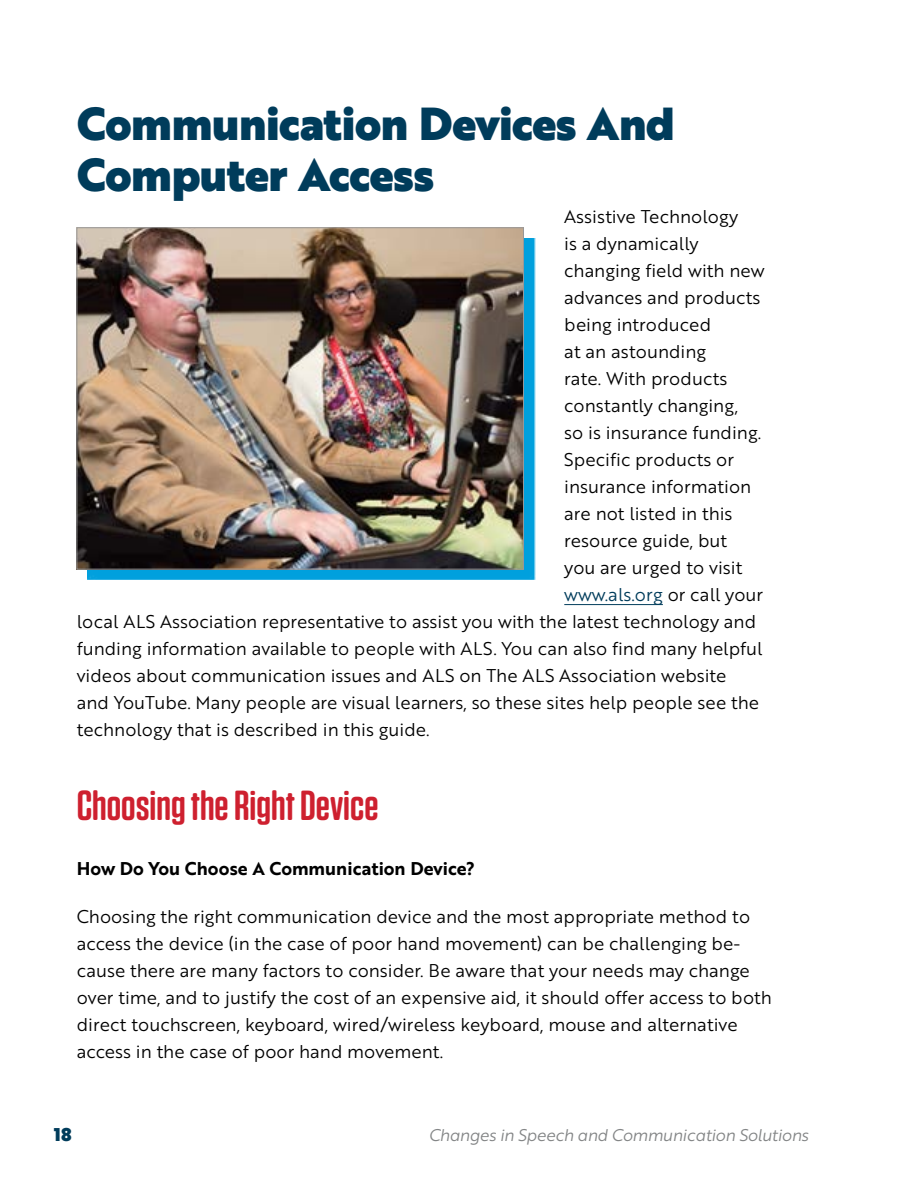
<style>
.page{position:relative;width:918px;height:1188px;background:#fff}
.page>*{position:absolute;margin:0;border:0;box-sizing:border-box;transform-origin:0 0}
.t1{font:45px/51px "Brother 1816 Black";letter-spacing:-.01em;color:#003c5b}
.t2{font:600 42px "Tungsten Rounded";color:#ce202f}
.t3{font:18px/27px "Brother 1816 Book";color:#000}
.t4{font:18px "Brother 1816 Bold";color:#000}
.t5{font:18px "Brother 1816 Book";color:#003c5b}
.t6{font:18px "Brother 1816 Black";color:#003c5b}
.t7{font:16.5px "Brother 1816 Book Italic";letter-spacing:-.02em;color:#838586}
.s1{color:#000}
</style>
<div class="page">
<hr style="left:564px;top:604px;width:99px;height:1px;background:#003c5b">
<div style="left:87px;top:238px;width:448px;height:342px;background:#00a0dd"></div>
<img style="left:79px;top:229px;width:443px;height:338px">
<div style="left:77px;top:227px;width:447px;height:342px;border:1px solid #989899"></div>
<h1 class="t1" style="left:77px;top:97px;width:600px">Communication Devices And<br>Computer Access</h1>
<p class="t3" style="left:564px;top:202px;width:176px">Assistive Technology</p>
<p class="t3" style="left:564px;top:229px;width:136px">is a dynamically</p>
<p class="t3" style="left:564px;top:256px;width:202px">changing field with new</p>
<p class="t3" style="left:564px;top:283px;width:198px">advances and products</p>
<p class="t3" style="left:564px;top:310px;width:148px">being introduced</p>
<p class="t3" style="left:564px;top:337px;width:143px">at an astounding</p>
<p class="t3" style="left:564px;top:364px;width:165px">rate. With products</p>
<p class="t3" style="left:564px;top:391px;width:175px">constantly changing,</p>
<p class="t3" style="left:564px;top:418px;width:198px">so is insurance funding.</p>
<p class="t3" style="left:564px;top:445px;width:171px">Specific products or</p>
<p class="t3" style="left:564px;top:472px;width:189px">insurance information</p>
<p class="t3" style="left:564px;top:499px;width:170px">are not listed in this</p>
<p class="t3" style="left:564px;top:526px;width:164px">resource guide, but</p>
<p class="t3" style="left:564px;top:553px;width:180px">you are urged to visit</p>
<p class="t5" style="left:564px;top:581px;width:200px">www.als.org <span class="s1">or call your</span></p>
<p class="t3" style="left:77px;top:607px;width:681px">local ALS Association representative to assist you with the latest technology and</p>
<p class="t3" style="left:77px;top:634px;width:687px">funding information available to people with ALS. You can also find many helpful</p>
<p class="t3" style="left:77px;top:661px;width:651px">videos about communication issues and ALS on The ALS Association website</p>
<p class="t3" style="left:77px;top:688px;width:684px">and YouTube. Many people are visual learners, so these sites help people see the</p>
<p class="t3" style="left:77px;top:715px;width:354px">technology that is described in this guide.</p>
<h2 class="t2" style="left:77px;top:783px;width:303px">Choosing the Right Device</h2>
<p class="t4" style="left:77px;top:855px;width:400px">How Do You Choose A Communication Device?</p>
<p class="t3" style="left:77px;top:902px;width:697px">Choosing the right communication device and the most appropriate method to access the device (in the case of poor hand movement) can be challenging be&shy;cause there are many factors to consider. Be aware that your needs may change over time, and to justify the cost of an expensive aid, it should offer access to both direct touchscreen, keyboard, wired/wireless keyboard, mouse and alternative access in the case of poor hand movement.</p>
<p class="t6" style="left:54px;top:1121px;width:19px">18</p>
<p class="t7" style="left:429px;top:1123px;width:381px">Changes in Speech and Communication Solutions</p>
</div>
